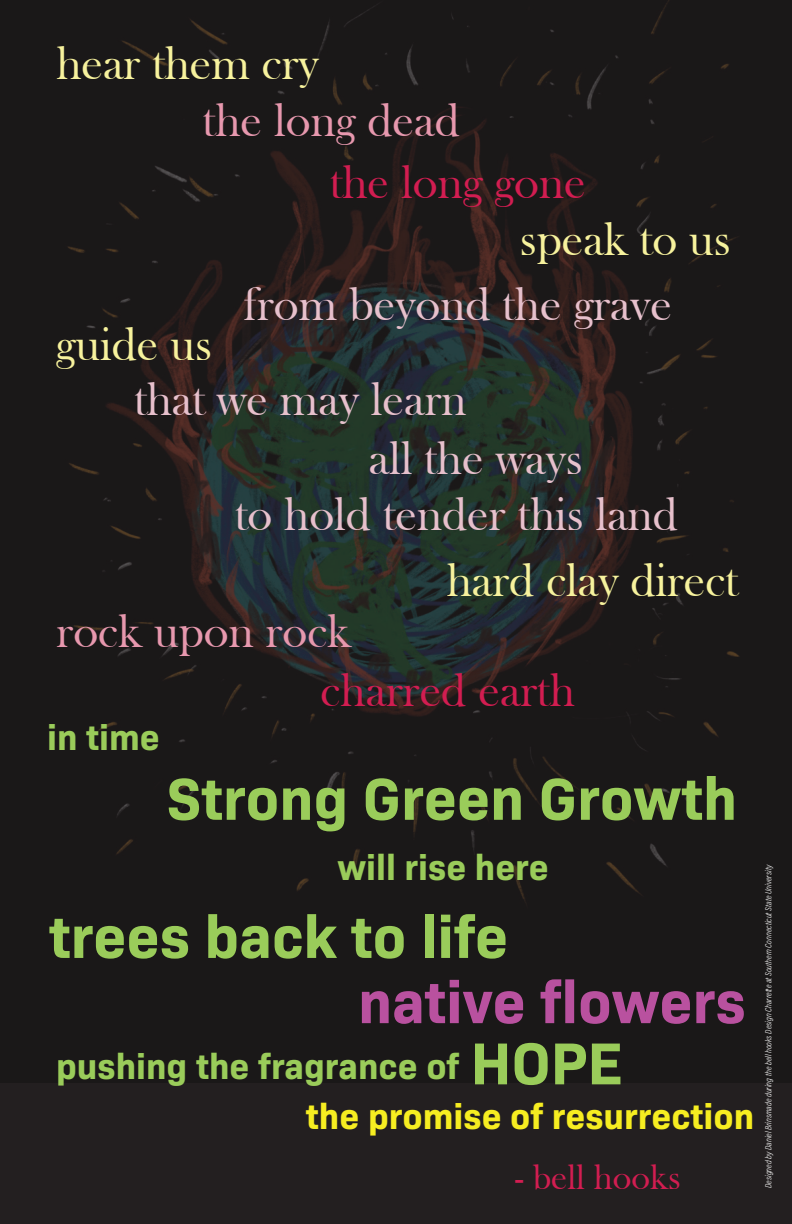
<style>
.page{position:relative;width:792px;height:1224px;background:#1a1818}
.page>*{position:absolute;margin:0;border:0;box-sizing:border-box;transform-origin:0 0}
.t1{font:700 60px "Bio Sans";color:#9acc5a}
.t2{font:700 60px "Bio Sans";color:#b9519f}
.t3{font:48px/55px "Bask Old Face";color:#e7c0cc}
.t4{font:48px/57.2px "Bask Old Face";color:#f7f29d}
.t5{font:48px/58.6px "Bask Old Face";color:#e798ae}
.t6{font:48px/56.4px "Bask Old Face";color:#d21d51}
.t7{font:700 36px "Bio Sans";color:#9acc5a}
.t8{font:700 36px "Bio Sans";color:#f6ed21}
.t9{font:36px "Bask Old Face";color:#d21d51}
.t10{font:9px "Acumin Variable Concept";color:#fff}
.s1{color:#e798ae}
.s2{color:#f7f29d}
.s3{color:#d21d51}
</style>
<div class="page">
<img style="left:68px;top:12px;width:671px;height:887px">
<p class="t4" style="left:203px;top:35px;width:258px;text-indent:-147px">hear them cry<br><span class="s1">the long dead</span></p>
<p class="t6" style="left:520px;top:155px;width:213px;text-indent:-190px">the long gone<br><span class="s2">speak to us</span></p>
<p class="t3" style="left:244px;top:278px;width:430px">from beyond the grave</p>
<p class="t3" style="left:134px;top:317px;width:334px;text-indent:-79px"><span class="s2">guide us<br></span>that we may learn</p>
<p class="t3" style="left:235px;top:431px;width:445px;line-height:56.7px;text-indent:134px">all the ways<br>to hold tender this land</p>
<p class="t4" style="left:447px;top:553px;width:293px">hard clay direct</p>
<p class="t5" style="left:321px;top:603px;width:256px;text-indent:-264px">rock upon rock<br><span class="s3">charred earth</span></p>
<p class="t7" style="left:47px;top:710px;width:114px">in time</p>
<p class="t1" style="left:167px;top:753px;width:572px">Strong Green Growth</p>
<p class="t7" style="left:337px;top:840px;width:213px">will rise here</p>
<p class="t1" style="left:49px;top:891px;width:461px">trees back to life</p>
<p class="t2" style="left:358px;top:956px;width:389px">native flowers</p>
<p class="t1" style="left:471px;top:1018px;width:154px">HOPE</p>
<p class="t8" style="left:306px;top:1089px;width:450px">the promise of resurrection</p>
<p class="t9" style="left:515px;top:1158px;width:168px">- bell hooks</p>
<p class="t7" style="left:56px;top:1039px;width:405px">pushing the fragrance of</p>
<p class="t10" style="left:762px;top:1188px;width:326px;rotate:-90deg">Designed by Daniel Brinsmade during the bell hooks Design Charrette at Southern Connecticut State University</p>
</div>
